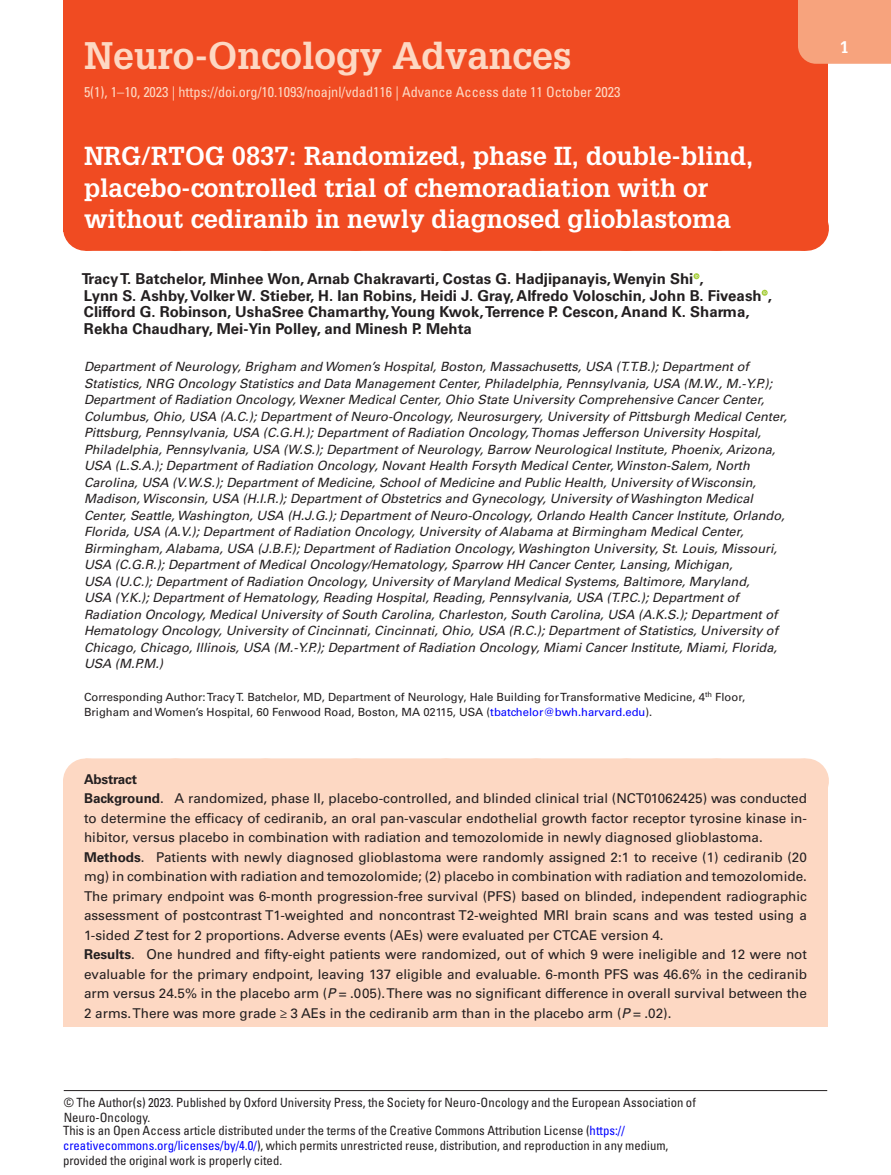
<style>
.page{position:relative;width:891px;height:1175px;background:#fff}
.page>*{position:absolute;margin:0;border:0;box-sizing:border-box;transform-origin:0 0}
.t1{font:700 37.5px "Glypha LT Std";color:#fdd8c3}
.t2{font:700 25.5px/31.5px "Glypha LT Std";color:#fff}
.t3{font:700 16.5px "Glypha LT Std";color:#fff}
.t4{font:700 15px/16.5px "Univers LT Std";color:#231f20}
.t5{font:condensed 14.25px "Univers LT Std";color:#fdd8c3}
.t6{font:13.5px/19.5px "Univers LT Std";color:#231f20}
.t7{font:italic 12.75px/16.5px "Univers LT Std";color:#231f20}
.t8{font:condensed 12.75px/15px "Univers LT Std";color:#231f20}
.t9{font:11.25px/15px "Univers LT Std";color:#231f20}
.s1{color:#00f}
.s2{font-weight:700}
.s3{font-style:italic}
</style>
<div class="page">
<div style="left:63px;top:0;width:765px;height:166px;background:#f04b22"></div>
<div style="left:798px;top:0;width:93px;height:64px;background:#f7a37d"></div>
<hr style="left:64px;top:1090px;width:763px;height:1px;background:#231f20">
<div style="left:86px;top:758px;width:720px;height:45px;background:#fdd8c3"></div>
<svg style="left:176px;top:758px;width:584px;height:1px"></svg>
<hr style="left:806px;top:758px;width:1px;height:45px;background:#fdd8c3">
<div style="left:63px;top:801px;width:765px;height:49px;background:#fdd8c3"></div>
<div style="left:63px;top:779px;width:765px;height:45px;background:#fdd8c3"></div>
<div style="left:63px;top:847px;width:765px;height:101px;background:#fdd8c3"></div>
<div style="left:63px;top:945px;width:765px;height:81px;background:#fdd8c3"></div>
<svg style="left:693px;top:273px;width:6px;height:6px"></svg>
<svg style="left:762px;top:290px;width:6px;height:6px"></svg>
<div style="left:63px;top:147px;width:765px;height:84px;background:#f04b22"></div>
<div style="left:86px;top:206px;width:720px;height:45px;background:#f04b22"></div>
<svg style="left:178px;top:250px;width:582px;height:1px"></svg>
<hr style="left:806px;top:206px;width:1px;height:45px;background:#f04b22">
<h1 class="t1" style="left:84px;top:32px;width:489px">Neuro-Oncology Advances</h1>
<p class="t5" style="left:84px;top:83px;width:538px">5(1), 1–10, 2023 | https://doi.org/10.1093/noajnl/vdad116 | Advance Access date 11 October 2023</p>
<h2 class="t2" style="left:84px;top:140px;width:671px">NRG/RTOG 0837: Randomized, phase II, double-blind, placebo-controlled trial of chemoradiation with or without cediranib in newly diagnosed glioblastoma</h2>
<p class="t4" style="left:82px;top:271px;width:692px">Tracy T. Batchelor, Minhee Won, Arnab Chakravarti, Costas G. Hadjipanayis, Wenyin Shi ,<br>Lynn S. Ashby, Volker W. Stieber, H. Ian Robins, Heidi J. Gray, Alfredo Voloschin, John B. Fiveash , Clifford G. Robinson, UshaSree Chamarthy, Young Kwok, Terrence P. Cescon, Anand K. Sharma, Rekha Chaudhary, Mei-Yin Polley, and Minesh P. Mehta</p>
<p class="t7" style="left:84px;top:359px;width:705px">Department of Neurology, Brigham and Women’s Hospital, Boston, Massachusetts, USA (T.T.B.); Department of Statistics, NRG Oncology Statistics and Data Management Center, Philadelphia, Pennsylvania, USA (M.W., M.-Y.P.); Department of Radiation Oncology, Wexner Medical Center, Ohio State University Comprehensive Cancer Center, Columbus, Ohio, USA (A.C.); Department of Neuro-Oncology, Neurosurgery, University of Pittsburgh Medical Center, Pittsburg, Pennsylvania, USA (C.G.H.); Department of Radiation Oncology, Thomas Jefferson University Hospital, Philadelphia, Pennsylvania, USA (W.S.); Department of Neurology, Barrow Neurological Institute, Phoenix, Arizona, USA (L.S.A.); Department of Radiation Oncology, Novant Health Forsyth Medical Center, Winston-Salem, North Carolina, USA (V.W.S.); Department of Medicine, School of Medicine and Public Health, University of Wisconsin, Madison, Wisconsin, USA (H.I.R.); Department of Obstetrics and Gynecology, University of Washington Medical Center, Seattle, Washington, USA (H.J.G.); Department of Neuro-Oncology, Orlando Health Cancer Institute, Orlando, Florida, USA (A.V.); Department of Radiation Oncology, University of Alabama at Birmingham Medical Center, Birmingham, Alabama, USA (J.B.F.); Department of Radiation Oncology, Washington University, St. Louis, Missouri, USA (C.G.R.); Department of Medical Oncology/Hematology, Sparrow HH Cancer Center, Lansing, Michigan,<br>USA (U.C.); Department of Radiation Oncology, University of Maryland Medical Systems, Baltimore, Maryland,<br>USA (Y.K.); Department of Hematology, Reading Hospital, Reading, Pennsylvania, USA (T.P.C.); Department of Radiation Oncology, Medical University of South Carolina, Charleston, South Carolina, USA (A.K.S.); Department of Hematology Oncology, University of Cincinnati, Cincinnati, Ohio, USA (R.C.); Department of Statistics, University of Chicago, Chicago, Illinois, USA (M.-Y.P.); Department of Radiation Oncology, Miami Cancer Institute, Miami, Florida, USA (M.P.M.)</p>
<p class="t9" style="left:84px;top:689px;width:663px">Corresponding Author: Tracy T. Batchelor, MD, Department of Neurology, Hale Building for Transformative Medicine, 4<sup>th</sup> Floor,<br>Brigham and Women’s Hospital, 60 Fenwood Road, Boston, MA 02115, USA (<span class="s1">tbatchelor@bwh.harvard.edu</span>).</p>
<p class="t6" style="left:84px;top:769px;width:725px"><span class="s2">Abstract<br>Background</span>. A randomized, phase II, placebo-controlled, and blinded clinical trial (NCT01062425) was conducted to determine the efficacy of cediranib, an oral pan-vascular endothelial growth factor receptor tyrosine kinase in&shy;hibitor, versus placebo in combination with radiation and temozolomide in newly diagnosed glioblastoma.<br><span class="s2">Methods</span>. Patients with newly diagnosed glioblastoma were randomly assigned 2:1 to receive (1) cediranib (20 mg) in combination with radiation and temozolomide; (2) placebo in combination with radiation and temozolomide.<br>The primary endpoint was 6-month progression-free survival (PFS) based on blinded, independent radiographic assessment of postcontrast T1-weighted and noncontrast T2-weighted MRI brain scans and was tested using a 1-sided <span class="s3">Z</span> test for 2 proportions. Adverse events (AEs) were evaluated per CTCAE version 4.<br><span class="s2">Results</span>. One hundred and fifty-eight patients were randomized, out of which 9 were ineligible and 12 were not evaluable for the primary endpoint, leaving 137 eligible and evaluable. 6-month PFS was 46.6% in the cediranib arm versus 24.5% in the placebo arm (<span class="s3">P</span> = .005). There was no significant difference in overall survival between the 2 arms. There was more grade ≥ 3 AEs in the cediranib arm than in the placebo arm (<span class="s3">P</span> = .02).</p>
<p class="t8" style="left:64px;top:1095px;width:634px">© The Author(s) 2023. Published by Oxford University Press, the Society for Neuro-Oncology and the European Association of<br>Neuro-Oncology.</p>
<p class="t8" style="left:63px;top:1122px;width:607px">This is an Open Access article distributed under the terms of the Creative Commons Attribution License (<span class="s1">https:// creativecommons.org/licenses/by/4.0/</span>), which permits unrestricted reuse, distribution, and reproduction in any medium, provided the original work is properly cited.</p>
<p class="t3" style="left:840px;top:37px;width:11px">1</p>
</div>
